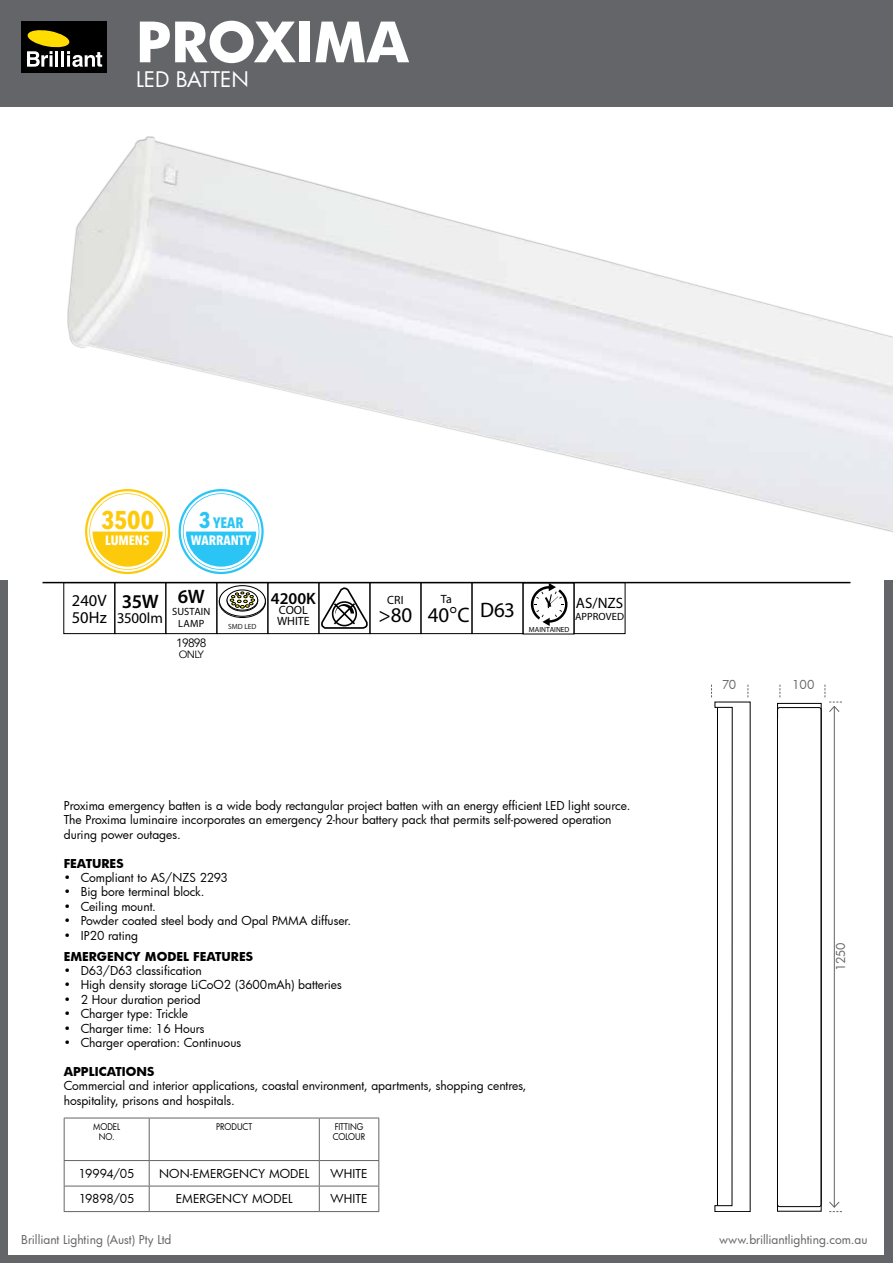
<style>
.page{position:relative;width:893px;height:1263px;background:#fff}
.page>*{position:absolute;margin:0;border:0;box-sizing:border-box;transform-origin:0 0}
.t1{font:700 54px "Futura";letter-spacing:-.01em;color:#fff}
.t2{font:700 condensed 25.5px "Avenir Next LT Pro";color:#fdca0b}
.t3{font:21px "Myriad Pro";color:#000}
.t4{font:21px "Futura";color:#fff}
.t5{font:600 19.5px "Myriad Pro";color:#000}
.t6{font:16.5px/16.5px "Myriad Pro";color:#000}
.t7{font:600 16.5px "Myriad Pro";color:#000}
.t8{font:15px "Myriad Pro";letter-spacing:.005em;color:#000}
.t9{font:700 condensed 15px "Avenir Next LT Pro";color:#2ac5f4}
.t10{font:700 condensed 13.5px "Avenir Next LT Pro";color:#fff}
.t11{font:12px/14.4px "Futura";color:#000}
.t12{font:12px "Futura";color:#636466}
.t13{font:700 12px "Futura";color:#000}
.t14{font:12px/10.5px "Myriad Pro";color:#000}
.t15{font:12px "Avenir";letter-spacing:-.06em;color:#000}
.t16{font:10.5px/12px "Myriad Pro";letter-spacing:.01em;color:#000;text-align:center}
.t17{font:10.5px "Avenir";color:#000}
.t18{font:9px/9.8px "Futura";color:#000;text-align:center;scale:.9 1}
.t19{font:7.5px "Myriad Pro";color:#231f20}
.t20{font:7.35px "Myriad Pro";color:#000}
.s1{font-size:22.5px}
.s2{font-family:"Avenir"}
</style>
<div class="page">
<div style="left:0;top:580px;width:893px;height:683px;background:#646569"></div>
<div style="left:0;top:0;width:893px;height:106px;background:#646569"></div>
<div style="left:9px;top:572px;width:875px;height:682px;background:#fff"></div>
<hr style="left:43px;top:582px;width:807px;height:1px;background:#000">
<div style="left:63px;top:582px;width:52px;height:52px;border:1px solid #000"></div>
<div style="left:165px;top:582px;width:52px;height:52px;border:1px solid #000"></div>
<div style="left:114px;top:582px;width:52px;height:52px;border:1px solid #000"></div>
<svg style="left:219px;top:586px;width:46px;height:31px"></svg>
<div style="left:219px;top:586px;width:47px;height:32px;border:1px solid #000;border-radius:50%"></div>
<svg style="left:219px;top:586px;width:46px;height:30px"></svg>
<div style="left:219px;top:585px;width:47px;height:31px;border:1px solid #000;border-radius:50%"></div>
<div style="left:227px;top:591px;width:31px;height:20px;border:1px solid #000;border-radius:50%"></div>
<svg style="left:227px;top:590px;width:31px;height:20px"></svg>
<div style="left:227px;top:590px;width:31px;height:20px;border:1px solid #000;border-radius:50%"></div>
<svg style="left:230px;top:592px;width:25px;height:16px"></svg>
<div style="left:216px;top:582px;width:52px;height:52px;border:1px solid #000"></div>
<div style="left:267px;top:582px;width:52px;height:52px;border:1px solid #000"></div>
<svg style="left:321px;top:587px;width:47px;height:42px"></svg>
<div style="left:319px;top:582px;width:51px;height:52px;border:1px solid #000"></div>
<div style="left:21px;top:21px;width:86px;height:51px;background:#000"></div>
<svg style="left:27px;top:30px;width:75px;height:37px"></svg>
<div style="left:370px;top:582px;width:51px;height:52px;border:1px solid #000"></div>
<hr style="left:64px;top:1118px;width:85px;height:1px;background:#636466">
<hr style="left:64px;top:1118px;width:1px;height:42px;background:#636466">
<hr style="left:149px;top:1118px;width:170px;height:1px;background:#636466">
<hr style="left:149px;top:1118px;width:1px;height:42px;background:#636466">
<hr style="left:319px;top:1118px;width:60px;height:1px;background:#636466">
<hr style="left:319px;top:1118px;width:1px;height:42px;background:#636466">
<hr style="left:378px;top:1118px;width:1px;height:42px;background:#636466">
<hr style="left:64px;top:1160px;width:85px;height:1px;background:#636466">
<hr style="left:149px;top:1160px;width:170px;height:1px;background:#636466">
<hr style="left:319px;top:1160px;width:60px;height:1px;background:#636466">
<hr style="left:64px;top:1186px;width:85px;height:1px;background:#636466">
<svg style="left:64px;top:1161px;width:1px;height:50px"></svg>
<hr style="left:149px;top:1186px;width:170px;height:1px;background:#636466">
<svg style="left:149px;top:1161px;width:1px;height:50px"></svg>
<hr style="left:319px;top:1186px;width:60px;height:1px;background:#636466">
<svg style="left:319px;top:1161px;width:1px;height:50px"></svg>
<svg style="left:378px;top:1161px;width:1px;height:50px"></svg>
<hr style="left:64px;top:1211px;width:85px;height:1px;background:#636466">
<hr style="left:149px;top:1211px;width:170px;height:1px;background:#636466">
<hr style="left:319px;top:1211px;width:60px;height:1px;background:#636466">
<svg style="left:179px;top:537px;width:85px;height:37px"></svg>
<svg style="left:85px;top:537px;width:85px;height:37px"></svg>
<svg style="left:777px;top:685px;width:65px;height:527px"></svg>
<svg style="left:711px;top:685px;width:40px;height:527px"></svg>
<hr style="left:717px;top:707px;width:1px;height:499px;background:#000">
<div style="left:421px;top:582px;width:51px;height:52px;border:1px solid #000"></div>
<div style="left:472px;top:582px;width:51px;height:52px;border:1px solid #000"></div>
<svg style="left:531px;top:585px;width:37px;height:41px"></svg>
<img style="left:68px;top:137px;width:825px;height:394px">
<div style="left:574px;top:582px;width:51px;height:52px;border:1px solid #000"></div>
<h1 class="t1" style="left:136px;top:4px;width:274px">PROXIMA</h1>
<h3 class="t4" style="left:136px;top:66px;width:114px">LED BATTEN</h3>
<h2 class="t2" style="left:101px;top:504px;width:55px">3500</h2>
<p class="t10" style="left:105px;top:532px;width:46px">LUMENS</p>
<p class="t9" style="left:199px;top:514px;width:46px"><span class="s1">3</span> YEAR</p>
<p class="t10" style="left:191px;top:532px;width:62px">WARRANTY</p>
<h3 class="t6" style="left:72px;top:592px;width:36px">240V<br>50Hz</h3>
<h3 class="t5" style="left:178px;top:584px;width:28px">6W</h3>
<h3 class="t5" style="left:122px;top:589px;width:39px">35W</h3>
<p class="t8" style="left:118px;top:609px;width:47px">3500lm</p>
<p class="t16" style="left:172px;top:606px;width:40px">SUSTAIN<br>LAMP</p>
<p class="t15" style="left:176px;top:636px;width:32px">19898</p>
<p class="t17" style="left:179px;top:648px;width:27px">ONLY</p>
<p class="t19" style="left:228px;top:622px;width:30px">SMD LED</p>
<h3 class="t7" style="left:271px;top:588px;width:46px">4200K</h3>
<p class="t14" style="left:277px;top:605px;width:34px">COOL<br>WHITE</p>
<p class="t14" style="left:387px;top:594px;width:18px">CRI</p>
<h3 class="t3" style="left:379px;top:602px;width:35px">&gt;80</h3>
<p class="t14" style="left:441px;top:593px;width:13px">Ta</p>
<h3 class="t3" style="left:428px;top:599px;width:89px">40<span class="s2">°</span>C D63</h3>
<p class="t8" style="left:576px;top:593px;width:49px">AS/NZS</p>
<p class="t16" style="left:575px;top:610px;width:51px">APPROVED</p>
<p class="t20" style="left:529px;top:625px;width:42px">MAINTAINED</p>
<p class="t11" style="left:64px;top:798px;width:568px">Proxima emergency batten is a wide body rectangular project batten with an energy efficient LED light source.<br>The Proxima luminaire incorporates an emergency 2-hour battery pack that permits self-powered operation during power outages.</p>
<p class="t13" style="left:64px;top:855px;width:61px">FEATURES</p>
<p class="t11" style="left:64px;top:870px;width:166px">• Compliant to AS/NZS 2293</p>
<p class="t11" style="left:64px;top:884px;width:142px">• Big bore terminal block.</p>
<p class="t11" style="left:64px;top:899px;width:94px">• Ceiling mount.</p>
<p class="t11" style="left:64px;top:913px;width:289px">• Powder coated steel body and Opal PMMA diffuser.</p>
<p class="t11" style="left:64px;top:928px;width:76px">• IP20 rating</p>
<p class="t13" style="left:64px;top:948px;width:191px">EMERGENCY MODEL FEATURES</p>
<p class="t11" style="left:64px;top:963px;width:140px">• D63/D63 classification</p>
<p class="t11" style="left:64px;top:977px;width:280px">• High density storage LiCoO2 (3600mAh) batteries</p>
<p class="t11" style="left:64px;top:992px;width:139px">• 2 Hour duration period</p>
<p class="t11" style="left:64px;top:1006px;width:126px">• Charger type: Trickle</p>
<p class="t11" style="left:64px;top:1021px;width:142px">• Charger time: 16 Hours</p>
<p class="t11" style="left:64px;top:1035px;width:179px">• Charger operation: Continuous</p>
<p class="t13" style="left:64px;top:1063px;width:92px">APPLICATIONS</p>
<p class="t11" style="left:64px;top:1078px;width:464px">Commercial and interior applications, coastal environment, apartments, shopping centres, hospitality, prisons and hospitals.</p>
<p class="t18" style="left:93px;top:1122px;width:31px">MODEL<br>NO.</p>
<p class="t18" style="left:216px;top:1122px;width:42px">PRODUCT</p>
<p class="t18" style="left:333px;top:1122px;width:37px;text-align:left">FITTING<br>COLOUR</p>
<p class="t11" style="left:79px;top:1166px;width:58px">19994/05</p>
<p class="t11" style="left:159px;top:1166px;width:152px">NON-EMERGENCY MODEL</p>
<p class="t11" style="left:331px;top:1166px;width:39px">WHITE</p>
<p class="t11" style="left:79px;top:1191px;width:57px">19898/05</p>
<p class="t11" style="left:176px;top:1191px;width:118px">EMERGENCY MODEL</p>
<p class="t11" style="left:331px;top:1191px;width:39px">WHITE</p>
<p class="t12" style="left:722px;top:677px;width:15px">70</p>
<p class="t12" style="left:792px;top:677px;width:24px">100</p>
<p class="t12" style="left:833px;top:971px;width:30px;rotate:-90deg">1250</p>
<p class="t12" style="left:21px;top:1231px;width:152px">Brilliant Lighting (Aust) Pty Ltd</p>
<p class="t12" style="left:719px;top:1231px;width:150px">www.brilliantlighting.com.au</p>
</div>
